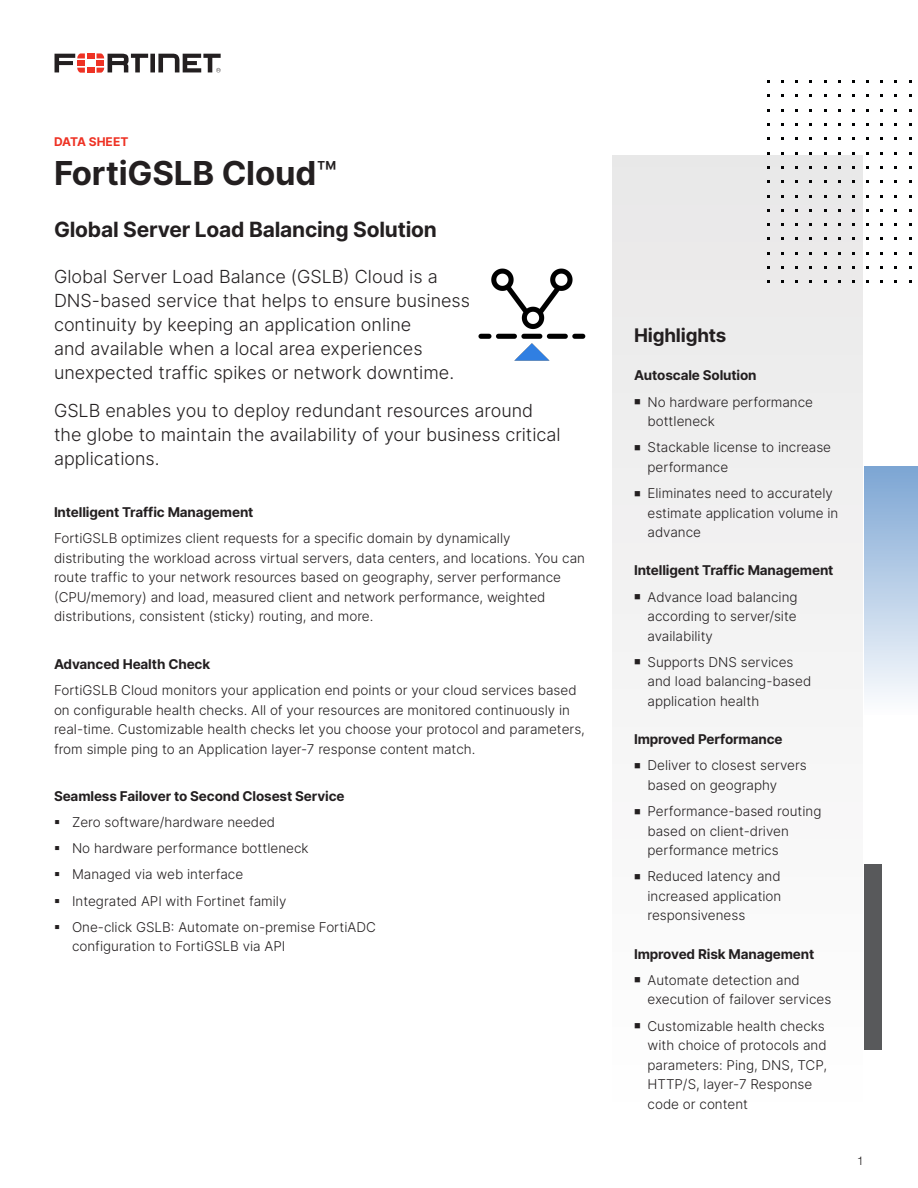
<style>
.page{position:relative;width:918px;height:1188px;background:#fff}
.page>*{position:absolute;margin:0;border:0;box-sizing:border-box;transform-origin:0 0}
.Product_Title{font:700 33px "Inter";letter-spacing:-.005em;color:#231f20}
.Product_Subtitle{font:700 21px "Inter";letter-spacing:-.01em;color:#231f20}
.Sidebar_Header{font:700 18.75px "Inter";letter-spacing:-.01em;color:#231f20}
.Product_Intro{font:300 18px/24px "Inter";color:#231f20}
.Front_Page_Body{font:300 13.5px/19.5px "Inter";color:#231f20}
.Section_Sub-sub_Head{font:700 13.5px "Inter";letter-spacing:-.01em;color:#231f20}
.Page_Header_-_Body{font:700 12px "Inter";color:#ee3224}
.t1{font:300 12px "Helvetica Neue LT Pro";color:#231f20}
.s1{font-weight:500}
</style>
<div class="page">
<svg style="left:55px;top:53px;width:166px;height:20px"></svg>
<div style="left:864px;top:864px;width:17px;height:185px;background:#58595b"></div>
<div style="left:864px;top:467px;width:54px;height:248px;background:linear-gradient(to bottom,#7ca6d3,#fdfdfe)"></div>
<div style="left:613px;top:156px;width:250px;height:957px;background:#f3f3f3"></div>
<img style="left:478px;top:268px;width:108px;height:93px">
<p class="Page_Header_-_Body" style="left:54px;top:133px;width:76px">DATA SHEET</p>
<p class="Product_Title" style="left:54px;top:149px;width:284px">FortiGSLB Cloud<span class="s1">™</span></p>
<p class="Product_Subtitle" style="left:54px;top:214px;width:385px">Global Server Load Balancing Solution</p>
<p class="Product_Intro" style="left:54px;top:264px;width:418px">Global Server Load Balance (GSLB) Cloud is a DNS-based service that helps to ensure business continuity by keeping an application online<br>and available when a local area experiences unexpected traffic spikes or network downtime.</p>
<p class="Product_Intro" style="left:54px;top:398px;width:508px">GSLB enables you to deploy redundant resources around the globe to maintain the availability of your business critical applications.</p>
<p class="Section_Sub-sub_Head" style="left:54px;top:502px;width:201px">Intelligent Traffic Management</p>
<p class="Front_Page_Body" style="left:54px;top:528px;width:533px">FortiGSLB optimizes client requests for a specific domain by dynamically distributing the workload across virtual servers, data centers, and locations. You can route traffic to your network resources based on geography, server performance (CPU/memory) and load, measured client and network performance, weighted distributions, consistent (sticky) routing, and more.</p>
<p class="Section_Sub-sub_Head" style="left:54px;top:654px;width:158px">Advanced Health Check</p>
<p class="Front_Page_Body" style="left:54px;top:680px;width:532px">FortiGSLB Cloud monitors your application end points or your cloud services based on configurable health checks. All of your resources are monitored continuously in real-time. Customizable health checks let you choose your protocol and parameters, from simple ping to an Application layer-7 response content match.</p>
<p class="Section_Sub-sub_Head" style="left:54px;top:786px;width:292px">Seamless Failover to Second Closest Service</p>
<p class="Front_Page_Body" style="left:54px;top:812px;width:223px">▪ Zero software/hardware needed</p>
<p class="Front_Page_Body" style="left:54px;top:838px;width:256px">▪ No hardware performance bottleneck</p>
<p class="Front_Page_Body" style="left:54px;top:864px;width:191px">▪ Managed via web interface</p>
<p class="Front_Page_Body" style="left:54px;top:891px;width:234px">▪ Integrated API with Fortinet family</p>
<p class="Front_Page_Body" style="left:72px;top:917px;width:305px;text-indent:-18px">▪ One-click GSLB: Automate on-premise FortiADC configuration to FortiGSLB via API</p>
<p class="Sidebar_Header" style="left:634px;top:322px;width:94px">Highlights</p>
<p class="Section_Sub-sub_Head" style="left:634px;top:366px;width:124px">Autoscale Solution</p>
<p class="Front_Page_Body" style="left:648px;top:392px;width:167px;text-indent:-14px">■ No hardware performance bottleneck</p>
<p class="Front_Page_Body" style="left:648px;top:437px;width:185px;text-indent:-14px">■ Stackable license to increase performance</p>
<p class="Front_Page_Body" style="left:648px;top:483px;width:192px;text-indent:-14px">■ Eliminates need to accurately estimate application volume in advance</p>
<p class="Section_Sub-sub_Head" style="left:634px;top:561px;width:201px">Intelligent Traffic Management</p>
<p class="Front_Page_Body" style="left:648px;top:587px;width:152px;text-align:justify;text-indent:-14px">■ Advance load balancing according to server/site availability</p>
<p class="Front_Page_Body" style="left:648px;top:652px;width:165px;text-indent:-14px">■ Supports DNS services and load balancing-based application health</p>
<p class="Section_Sub-sub_Head" style="left:634px;top:729px;width:150px">Improved Performance</p>
<p class="Front_Page_Body" style="left:648px;top:755px;width:161px;text-indent:-14px">■ Deliver to closest servers based on geography</p>
<p class="Front_Page_Body" style="left:648px;top:801px;width:175px;text-indent:-14px">■ Performance-based routing based on client-driven performance metrics</p>
<p class="Front_Page_Body" style="left:648px;top:866px;width:135px;text-align:justify;text-indent:-14px">■ Reduced latency and increased application responsiveness</p>
<p class="Section_Sub-sub_Head" style="left:634px;top:944px;width:182px">Improved Risk Management</p>
<p class="Front_Page_Body" style="left:648px;top:970px;width:185px;text-indent:-14px">■ Automate detection and execution of failover services</p>
<p class="Front_Page_Body" style="left:648px;top:1016px;width:181px;text-indent:-14px">■ Customizable health checks with choice of protocols and parameters: Ping, DNS, TCP,<br>HTTP/S, layer-7 Response code or content</p>
<p class="t1" style="left:857px;top:1154px;width:8px">1</p>
</div>
